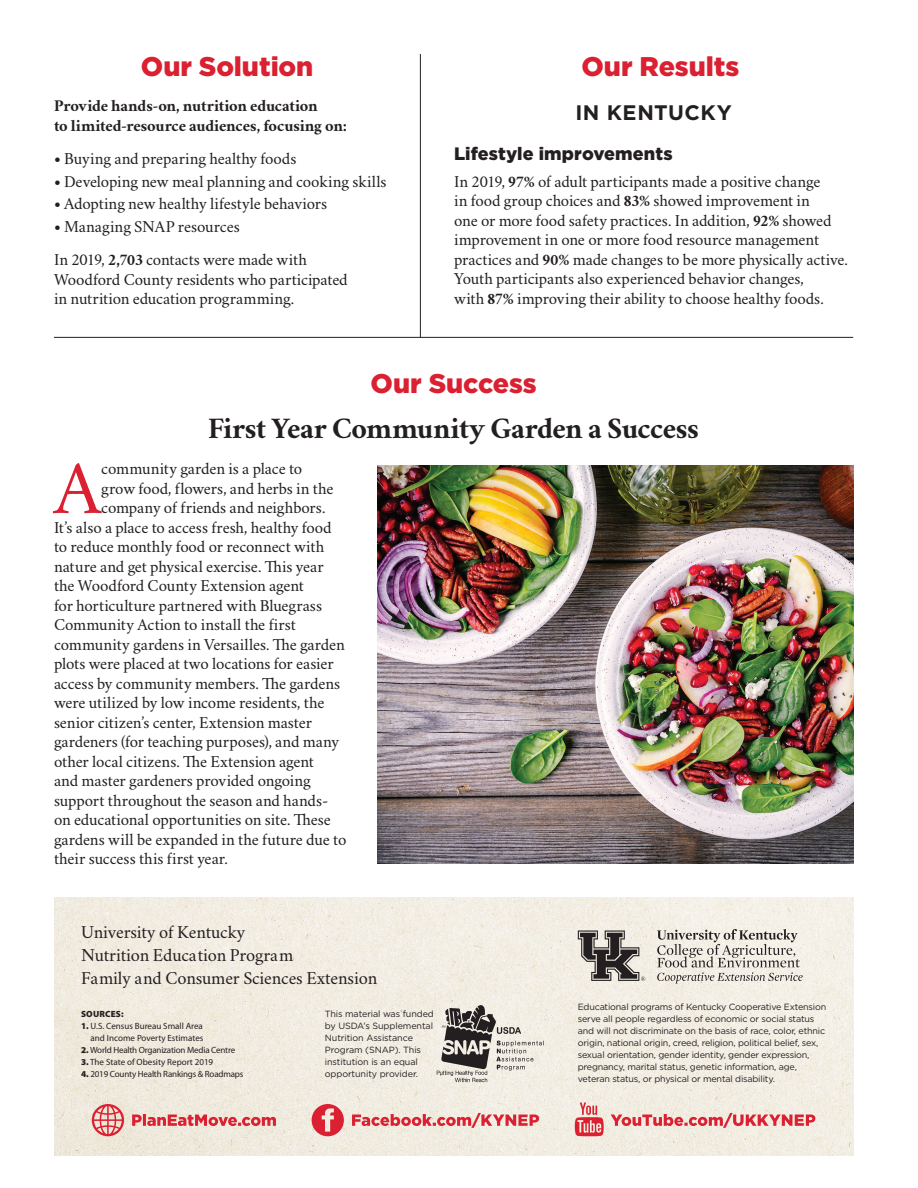
<style>
.page{position:relative;width:918px;height:1188px;background:#fff}
.page>*{position:absolute;margin:0;border:0;box-sizing:border-box;transform-origin:0 0}
.Body{font:75.45px "Crimson";color:#da2031}
.Headline{font:700 30px "Crimson";letter-spacing:-.015em;color:#231f20}
.Section_Heading{font:900 27px "Gotham";color:#da2031}
.Body_Front{font:700 21px "Gotham";letter-spacing:.025em;color:#231f20}
.Body-2{font:18px "Crimson";letter-spacing:-.01em;color:#231f20}
.Subhead{font:900 18px "Gotham";letter-spacing:.005em;color:#231f20}
.Body-3{font:16.5px "Crimson";letter-spacing:-.01em;color:#231f20}
.Body_Front-2{font:16.5px/19.5px "Crimson";letter-spacing:-.01em;color:#231f20}
.Body_Front-3{font:700 16.5px/19.5px "Crimson";letter-spacing:-.01em;color:#231f20}
.t1{font:9px/12px "Gotham";letter-spacing:-.02em;color:#231f20}
.Sources{font:9px/12px "Myriad Pro";letter-spacing:-.01em;color:#231f20;text-align:right}
.Sources-2{font:900 9px "Myriad Pro";letter-spacing:.02em;color:#231f20}
.s1{font-weight:700}
.s2{font-weight:900}
</style>
<div class="page">
<img style="left:54px;top:897px;width:799px;height:259px">
<hr style="left:420px;top:54px;width:1px;height:283px;background:#231f20">
<hr style="left:54px;top:337px;width:799px;height:1px;background:#231f20">
<svg style="left:578px;top:931px;width:67px;height:50px"></svg>
<svg style="left:657px;top:929px;width:146px;height:54px"></svg>
<svg style="left:437px;top:1005px;width:107px;height:77px"></svg>
<img style="left:378px;top:466px;width:475px;height:398px">
<svg style="left:312px;top:1104px;width:32px;height:32px"></svg>
<svg style="left:352px;top:1113px;width:187px;height:15px"></svg>
<svg style="left:132px;top:1114px;width:144px;height:12px"></svg>
<svg style="left:92px;top:1104px;width:32px;height:32px"></svg>
<svg style="left:611px;top:1113px;width:204px;height:15px"></svg>
<svg style="left:575px;top:1103px;width:29px;height:33px"></svg>
<p class="Section_Heading" style="left:141px;top:47px;width:174px">Our Solution</p>
<p class="Section_Heading" style="left:581px;top:47px;width:159px">Our Results</p>
<p class="Body_Front-3" style="left:54px;top:96px;width:295px">Provide hands-on, nutrition education<br>to limited-resource audiences, focusing on:</p>
<p class="Body_Front-2" style="left:54px;top:148px;width:244px"><span class="s1">•</span> Buying and preparing healthy foods</p>
<p class="Body_Front-2" style="left:54px;top:170px;width:334px"><span class="s1">•</span> Developing new meal planning and cooking skills</p>
<p class="Body_Front-2" style="left:54px;top:193px;width:275px"><span class="s1">•</span> Adopting new healthy lifestyle behaviors</p>
<p class="Body_Front-2" style="left:54px;top:216px;width:187px"><span class="s1">•</span> Managing SNAP resources</p>
<p class="Body_Front-2" style="left:54px;top:249px;width:295px">In 2019, <span class="s1">2,703</span> contacts were made with<br>Woodford County residents who participated in nutrition education programming.</p>
<p class="Body_Front" style="left:575px;top:99px;width:158px">IN KENTUCKY</p>
<p class="Subhead" style="left:454px;top:142px;width:220px">Lifestyle improvements</p>
<p class="Body_Front-2" style="left:454px;top:170px;width:395px">In 2019, <span class="s1">97%</span> of adult participants made a positive change<br>in food group choices and <span class="s1">83%</span> showed improvement in<br>one or more food safety practices. In addition, <span class="s1">92%</span> showed improvement in one or more food resource management practices and <span class="s1">90%</span> made changes to be more physically active.<br>Youth participants also experienced behavior changes,<br>with <span class="s1">87%</span> improving their ability to choose healthy foods.</p>
<p class="Section_Heading" style="left:371px;top:364px;width:167px">Our Success</p>
<p class="Headline" style="left:208px;top:406px;width:493px">First Year Community Garden a Success</p>
<p class="Body" style="left:54px;top:437px;width:49px">A</p>
<p class="Body-3" style="left:101px;top:457px;width:203px">community garden is a place to</p>
<p class="Body-3" style="left:101px;top:477px;width:234px">grow food, flowers, and herbs in the</p>
<p class="Body-3" style="left:101px;top:496px;width:226px">company of friends and neighbors.</p>
<p class="Body-3" style="left:54px;top:516px;width:279px">It’s also a place to access fresh, healthy food</p>
<p class="Body-3" style="left:54px;top:535px;width:272px">to reduce monthly food or reconnect with</p>
<p class="Body-3" style="left:54px;top:555px;width:271px">nature and get physical exercise. This year</p>
<p class="Body-3" style="left:54px;top:574px;width:252px">the Woodford County Extension agent</p>
<p class="Body-3" style="left:54px;top:594px;width:270px">for horticulture partnered with Bluegrass</p>
<p class="Body-3" style="left:54px;top:613px;width:243px">Community Action to install the first</p>
<p class="Body-3" style="left:54px;top:633px;width:292px">community gardens in Versailles. The garden</p>
<p class="Body-3" style="left:54px;top:652px;width:281px">plots were placed at two locations for easier</p>
<p class="Body-3" style="left:54px;top:672px;width:288px">access by community members. The gardens</p>
<p class="Body-3" style="left:54px;top:691px;width:272px">were utilized by low income residents, the</p>
<p class="Body-3" style="left:54px;top:711px;width:260px">senior citizen’s center, Extension master</p>
<p class="Body-3" style="left:54px;top:730px;width:287px">gardeners (for teaching purposes), and many</p>
<p class="Body-3" style="left:54px;top:750px;width:262px">other local citizens. The Extension agent</p>
<p class="Body-3" style="left:54px;top:769px;width:258px">and master gardeners provided ongoing</p>
<p class="Body-3" style="left:54px;top:789px;width:276px">support throughout the season and hands-</p>
<p class="Body-3" style="left:54px;top:808px;width:278px">on educational opportunities on site. These</p>
<p class="Body-3" style="left:54px;top:828px;width:294px">gardens will be expanded in the future due to</p>
<p class="Body-3" style="left:54px;top:847px;width:176px">their success this first year.</p>
<p class="Body-2" style="left:81px;top:920px;width:166px">University of Kentucky</p>
<p class="Body-2" style="left:81px;top:943px;width:214px">Nutrition Education Program</p>
<p class="Body-2" style="left:81px;top:966px;width:298px">Family and Consumer Sciences Extension</p>
<p class="Sources-2" style="left:81px;top:1009px;width:44px">SOURCES:</p>
<p class="Sources" style="left:81px;top:1020px;width:124px"><span class="s2">1.</span> U.S. Census Bureau Small Area and Income Poverty Estimates</p>
<p class="Sources" style="left:81px;top:1044px;width:156px"><span class="s2">2.</span> World Health Organization Media Centre</p>
<p class="Sources" style="left:81px;top:1056px;width:134px"><span class="s2">3.</span> The State of Obesity Report 2019</p>
<p class="Sources" style="left:81px;top:1068px;width:164px"><span class="s2">4.</span> 2019 County Health Rankings &amp; Roadmaps</p>
<p class="t1" style="left:325px;top:1008px;width:111px">This material was funded by USDA’s Supplemental<br>Nutrition Assistance<br>Program (SNAP). This institution is an equal opportunity provider.</p>
<p class="t1" style="left:578px;top:1001px;width:250px">Educational programs of Kentucky Cooperative Extension serve all people regardless of economic or social status and will not discriminate on the basis of race, color, ethnic origin, national origin, creed, religion, political belief, sex, sexual orientation, gender identity, gender expression, pregnancy, marital status, genetic information, age, veteran status, or physical or mental disability.</p>
</div>
